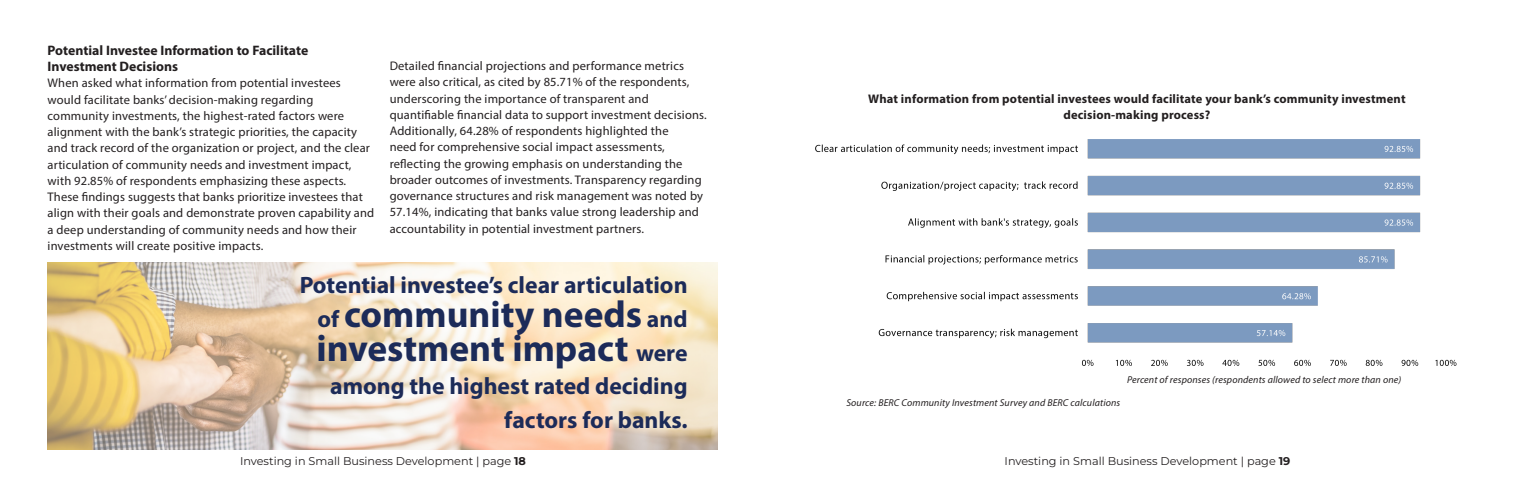
<style>
.page{position:relative;width:1530px;height:495px;background:#fff}
.page>*{position:absolute;margin:0;border:0;box-sizing:border-box;transform-origin:0 0}
.t1{font:700 37.5px/33.8px "Myriad Pro";color:#1c2b59}
.t2{font:700 23.75px/33.8px "Myriad Pro";color:#1c2b59;text-align:right}
.Table_Header{font:700 13.75px/16.5px "Myriad Pro";color:#231f20}
.Body{font:12.5px/16.2px "Myriad Pro";letter-spacing:.015em;color:#231f20}
.Body-2{font:700 12.5px/16.2px "Myriad Pro";letter-spacing:.015em;color:#231f20;text-align:center}
.t3{font:100 11.25px "Montserrat";color:#231f20}
.Body-3{font:italic 10px "Myriad Pro";letter-spacing:.015em;color:#231f20}
.s1{font-size:23.75px}
</style>
<div class="page">
<img style="left:48px;top:263px;width:669px;height:187px">
<img style="left:815px;top:139px;width:642px;height:227px">
<p class="Table_Header" style="left:48px;top:41px;width:262px">Potential Investee Information to Facilitate<br>Investment Decisions</p>
<p class="Body" style="left:48px;top:75px;width:328px">When asked what information from potential investees would facilitate banks’ decision-making regarding community investments, the highest-rated factors were alignment with the bank’s strategic priorities, the capacity and track record of the organization or project, and the clear articulation of community needs and investment impact, with 92.85% of respondents emphasizing these aspects.<br>These findings suggests that banks prioritize investees that align with their goals and demonstrate proven capability and a deep understanding of community needs and how their investments will create positive impacts.</p>
<p class="Body" style="left:390px;top:58px;width:319px">Detailed financial projections and performance metrics were also critical, as cited by 85.71% of the respondents, underscoring the importance of transparent and quantifiable financial data to support investment decisions.<br>Additionally, 64.28% of respondents highlighted the<br>need for comprehensive social impact assessments, reflecting the growing emphasis on understanding the broader outcomes of investments. Transparency regarding governance structures and risk management was noted by 57.14%, indicating that banks value strong leadership and accountability in potential investment partners.</p>
<p class="t2" style="left:300px;top:268px;width:389px">Potential investee’s clear articulation</p>
<p class="t1" style="left:317px;top:296px;width:373px"><span class="s1">of</span> community needs <span class="s1">and </span>investment impact <span class="s1">were</span></p>
<p class="t2" style="left:330px;top:369px;width:359px">among the highest rated deciding factors for banks.</p>
<p class="Body-2" style="left:868px;top:90px;width:539px">What information from potential investees would facilitate your bank’s community investment decision-making process?</p>
<p class="Body-3" style="left:1127px;top:373px;width:276px">Percent of responses (respondents allowed to select more than one)</p>
<p class="Body-3" style="left:846px;top:397px;width:275px">Source: BERC Community Investment Survey and BERC calculations</p>
<p class="t3" style="left:240px;top:454px;width:287px">Investing in Small Business Development | page 18</p>
<p class="t3" style="left:1005px;top:454px;width:287px">Investing in Small Business Development | page 19</p>
</div>
